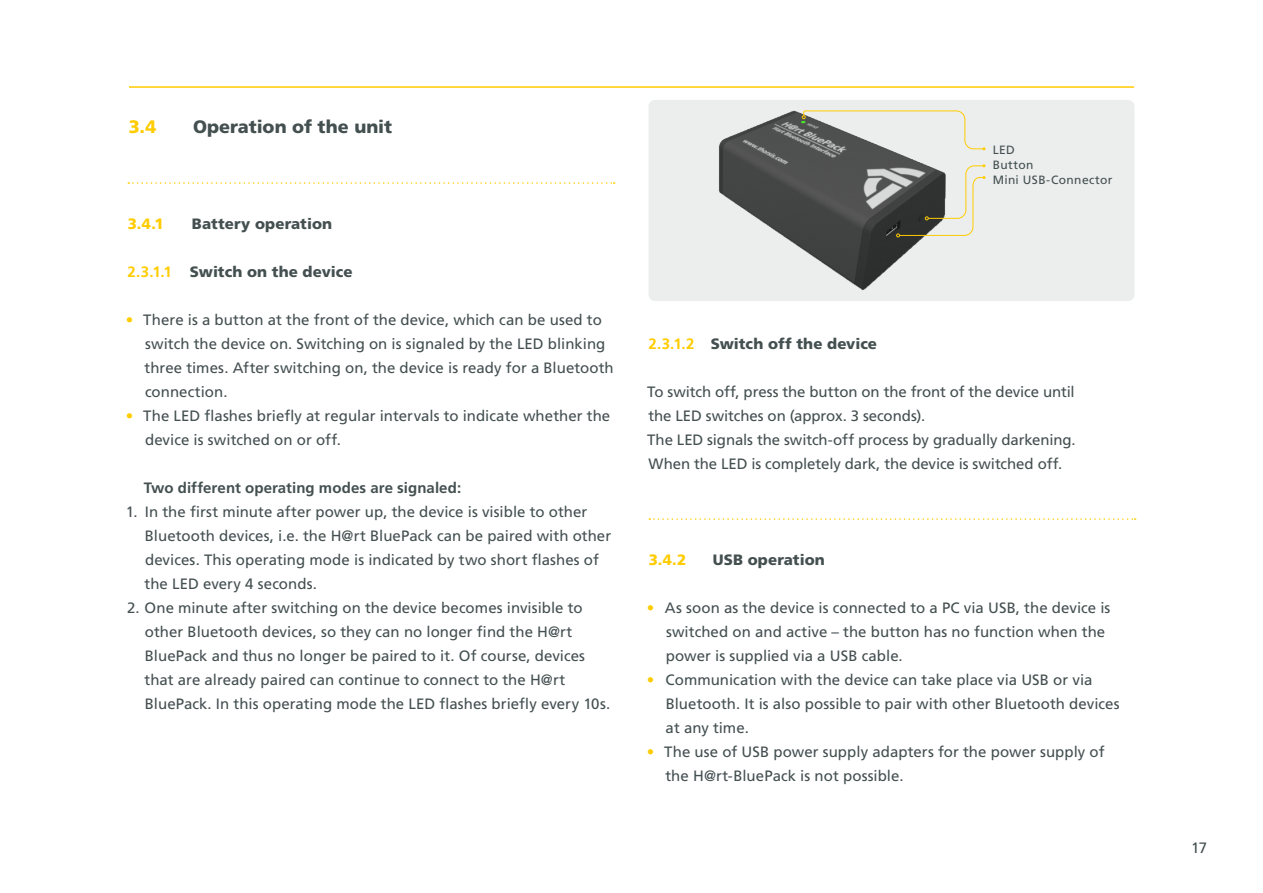
<style>
.page{position:relative;width:1263px;height:893px;background:#fff}
.page>*{position:absolute;margin:0;border:0;box-sizing:border-box;transform-origin:0 0}
.t1{font:900 18px "Frutiger LT Std";color:#444f50}
.t2{font:900 18px "Frutiger LT Std";color:#fc0}
.t3{font:15px/24px "Frutiger LT Std";color:#444f50}
.t4{font:900 15px "Frutiger LT Std";letter-spacing:.005em;color:#444f50}
.t5{font:700 15px "Frutiger LT Std";letter-spacing:.005em;color:#444f50}
.t6{font:900 15px "Frutiger LT Std";color:#fc0}
.t7{font:12px/15px "Frutiger LT Std";letter-spacing:.035em;color:#444f50}
.s1{font-weight:700;color:#fc0}
.s2{color:#fc0}
</style>
<div class="page">
<hr style="left:129px;top:86px;width:1005px;height:2px;background:#fc0">
<svg style="left:128px;top:182px;width:486px;height:2px"></svg>
<svg style="left:649px;top:518px;width:487px;height:2px"></svg>
<div style="left:648px;top:100px;width:486px;height:201px;background:#eceded;border-radius:7px"></div>
<img style="left:614px;top:86px;width:380px;height:214px">
<svg style="left:802px;top:110px;width:183px;height:40px"></svg>
<svg style="left:896px;top:164px;width:89px;height:73px"></svg>
<p class="t2" style="left:129px;top:116px;width:29px">3.4</p>
<p class="t1" style="left:193px;top:116px;width:201px">Operation of the unit</p>
<p class="t6" style="left:128px;top:215px;width:38px">3.4.1</p>
<p class="t4" style="left:192px;top:215px;width:142px">Battery operation</p>
<p class="t4" style="left:128px;top:263px;width:226px"><span class="s1">2.3.1.1</span> Switch on the device</p>
<p class="t3" style="left:145px;top:308px;width:471px;text-indent:-19px"><span class="s2">•</span> There is a button at the front of the device, which can be used to switch the device on. Switching on is signaled by the LED blinking three times. After switching on, the device is ready for a Bluetooth connection.</p>
<p class="t3" style="left:145px;top:404px;width:467px;text-indent:-19px"><span class="s2">•</span> The LED flashes briefly at regular intervals to indicate whether the device is switched on or off.</p>
<p class="t5" style="left:144px;top:479px;width:319px">Two different operating modes are signaled:</p>
<p class="t3" style="left:145px;top:500px;width:468px;text-indent:-19px">1. In the first minute after power up, the device is visible to other Bluetooth devices, i.e. the H@rt BluePack can be paired with other devices. This operating mode is indicated by two short flashes of the LED every 4 seconds.</p>
<p class="t3" style="left:145px;top:596px;width:467px;text-indent:-17px">2. One minute after switching on the device becomes invisible to other Bluetooth devices, so they can no longer find the H@rt BluePack and thus no longer be paired to it. Of course, devices that are already paired can continue to connect to the H@rt BluePack. In this operating mode the LED flashes briefly every 10s.</p>
<p class="t7" style="left:993px;top:142px;width:121px">LED<br>Button<br>Mini USB-Connector</p>
<p class="t4" style="left:648px;top:335px;width:230px"><span class="s1">2.3.1.2</span> Switch off the device</p>
<p class="t3" style="left:647px;top:380px;width:430px">To switch off, press the button on the front of the device until the LED switches on (approx. 3 seconds).<br>The LED signals the switch-off process by gradually darkening.<br>When the LED is completely dark, the device is switched off.</p>
<p class="t6" style="left:649px;top:551px;width:39px">3.4.2</p>
<p class="t4" style="left:713px;top:551px;width:114px">USB operation</p>
<p class="t3" style="left:666px;top:596px;width:446px;text-indent:-19px"><span class="s2">•</span> As soon as the device is connected to a PC via USB, the device is switched on and active – the button has no function when the power is supplied via a USB cable.</p>
<p class="t3" style="left:666px;top:668px;width:455px;text-indent:-19px"><span class="s2">•</span> Communication with the device can take place via USB or via<br>Bluetooth. It is also possible to pair with other Bluetooth devices at any time.</p>
<p class="t3" style="left:665px;top:740px;width:441px;text-indent:-19px"><span class="s2">•</span> The use of USB power supply adapters for the power supply of the H@rt-BluePack is not possible.</p>
<p class="t3" style="left:1191px;top:836px;width:17px">17</p>
</div>
